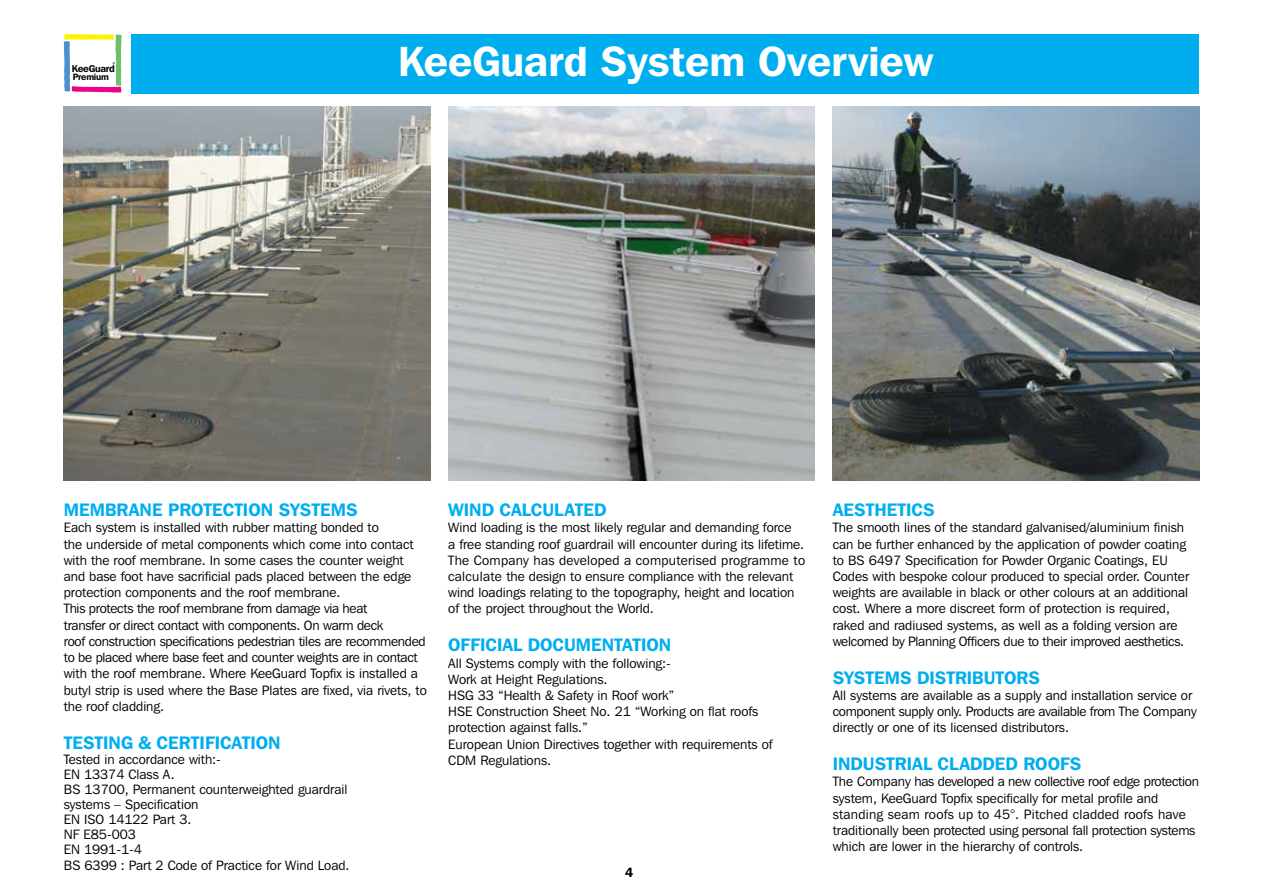
<style>
.page{position:relative;width:1263px;height:893px;background:#fff}
.page>*{position:absolute;margin:0;border:0;box-sizing:border-box;transform-origin:0 0}
.t1{font:600 42px "Franklin Gothic IT Cby BT";color:#fff}
.t2{font:600 18px "Franklin Gothic IT Cby BT";color:#00aeef}
.t3{font:13.5px/16.2px "Franklin Gothic IT Cby BT";color:#000}
.t4{font:600 13.5px "ITC Franklin Gothic Std";color:#000}
.t5{font:600 9.9px "Franklin Gothic IT Cby BT";letter-spacing:-.025em;color:#000}
.t6{font:600 9.15px "Franklin Gothic IT Cby BT";letter-spacing:-.025em;color:#000}
</style>
<div class="page">
<div style="left:131px;top:34px;width:1068px;height:60px;background:#00aeef"></div>
<svg style="left:64px;top:34px;width:58px;height:59px"></svg>
<img style="left:64px;top:106px;width:366px;height:374px">
<img style="left:448px;top:106px;width:367px;height:374px">
<img style="left:833px;top:106px;width:366px;height:374px">
<p class="t5" style="left:72px;top:62px;width:45px">KeeGuard</p>
<p class="t6" style="left:73px;top:71px;width:38px">Premium</p>
<h1 class="t1" style="left:398px;top:35px;width:536px">KeeGuard System Overview</h1>
<h2 class="t2" style="left:64px;top:499px;width:295px">MEMBRANE PROTECTION SYSTEMS</h2>
<p class="t3" style="left:64px;top:519px;width:365px">Each system is installed with rubber matting bonded to<br>the underside of metal components which come into contact with the roof membrane. In some cases the counter weight and base foot have sacrificial pads placed between the edge protection components and the roof membrane.<br>This protects the roof membrane from damage via heat<br>transfer or direct contact with components. On warm deck<br>roof construction specifications pedestrian tiles are recommended to be placed where base feet and counter weights are in contact with the roof membrane. Where KeeGuard Topfix is installed a butyl strip is used where the Base Plates are fixed, via rivets, to the roof cladding.</p>
<h2 class="t2" style="left:64px;top:731px;width:218px">TESTING &amp; CERTIFICATION</h2>
<p class="t3" style="left:64px;top:751px;width:287px;line-height:15.1px">Tested in accordance with:-<br>EN 13374 Class A.<br>BS 13700, Permanent counterweighted guardrail systems – Specification<br>EN ISO 14122 Part 3.<br>NF E85-003<br>EN 1991-1-4<br>BS 6399 : Part 2 Code of Practice for Wind Load.</p>
<h2 class="t2" style="left:448px;top:499px;width:160px">WIND CALCULATED</h2>
<p class="t3" style="left:448px;top:519px;width:358px">Wind loading is the most likely regular and demanding force<br>a free standing roof guardrail will encounter during its lifetime.<br>The Company has developed a computerised programme to calculate the design to ensure compliance with the relevant wind loadings relating to the topography, height and location of the project throughout the World.</p>
<h2 class="t2" style="left:448px;top:634px;width:225px">OFFICIAL DOCUMENTATION</h2>
<p class="t3" style="left:448px;top:654px;width:326px">All Systems comply with the following:-<br>Work at Height Regulations.<br>HSG 33 “Health &amp; Safety in Roof work”<br>HSE Construction Sheet No. 21 “Working on flat roofs protection against falls.”<br>European Union Directives together with requirements of CDM Regulations.</p>
<p class="t4" style="left:625px;top:864px;width:10px">4</p>
<h2 class="t2" style="left:833px;top:499px;width:103px">AESTHETICS</h2>
<p class="t3" style="left:833px;top:519px;width:358px">The smooth lines of the standard galvanised/aluminium finish can be further enhanced by the application of powder coating to BS 6497 Specification for Powder Organic Coatings, EU Codes with bespoke colour produced to special order. Counter weights are available in black or other colours at an additional cost. Where a more discreet form of protection is required, raked and radiused systems, as well as a folding version are welcomed by Planning Officers due to their improved aesthetics.</p>
<h2 class="t2" style="left:833px;top:666px;width:209px">SYSTEMS DISTRIBUTORS</h2>
<p class="t3" style="left:833px;top:687px;width:366px">All systems are available as a supply and installation service or component supply only. Products are available from The Company directly or one of its licensed distributors.</p>
<h2 class="t2" style="left:833px;top:752px;width:250px">INDUSTRIAL CLADDED ROOFS</h2>
<p class="t3" style="left:833px;top:773px;width:368px">The Company has developed a new collective roof edge protection system, KeeGuard Topfix specifically for metal profile and standing seam roofs up to 45°. Pitched cladded roofs have traditionally been protected using personal fall protection systems which are lower in the hierarchy of controls.</p>
</div>
